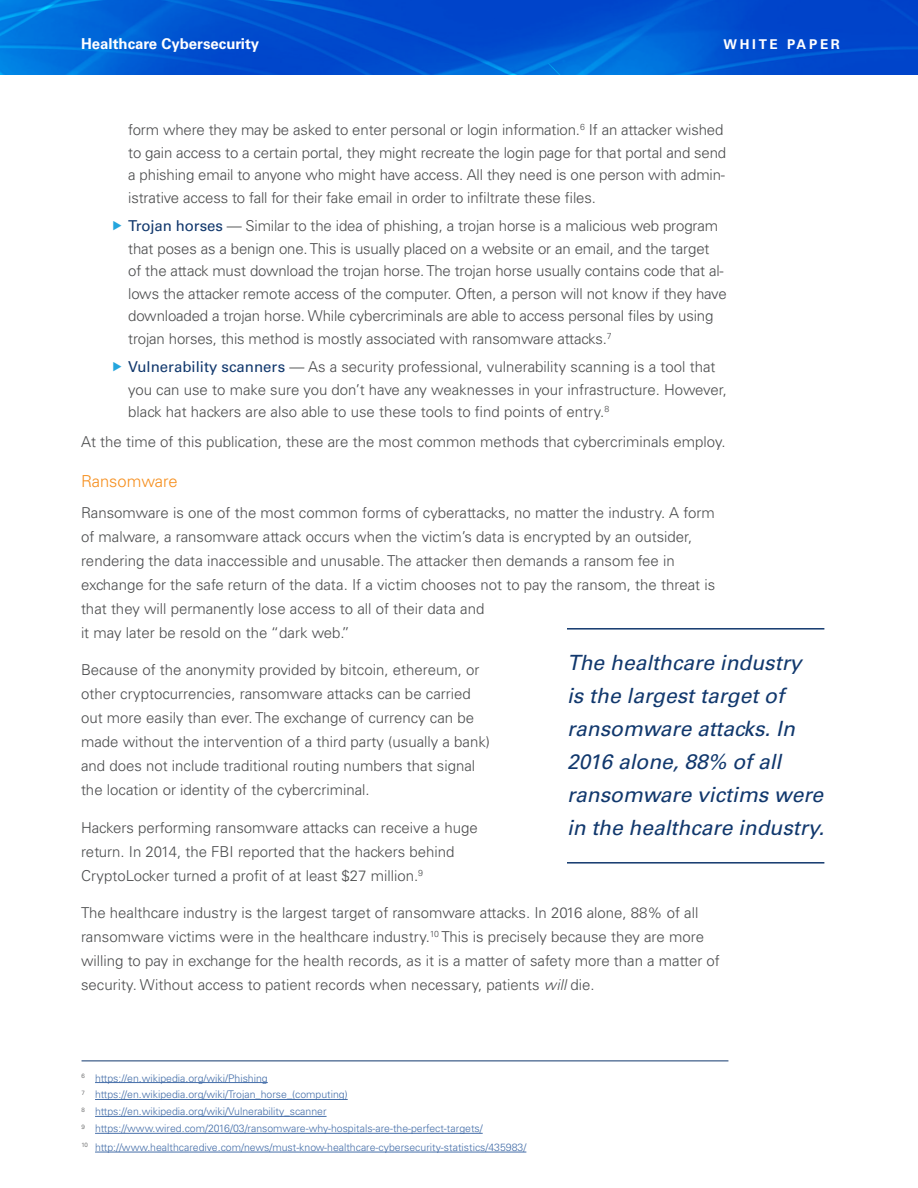
<style>
.page{position:relative;width:918px;height:1188px;background:#fff}
.page>*{position:absolute;margin:0;border:0;box-sizing:border-box;transform-origin:0 0}
.t1{font:italic 21px/33px "Univers LT";color:#11386d}
.t2{font:300 16.5px "Univers LT";color:#f68f1e}
.t3{font:300 15px/24px "Univers LT";color:#4b4c4d}
.t4{font:700 15px "Univers LT";color:#fff}
.t5{font:700 13.5px "Univers LT";letter-spacing:.2em;color:#fff}
.t6{font:300 10.5px/17px "Univers LT";color:#436da8}
.s1{font-weight:400;color:#11386d}
.s2{font-style:italic}
</style>
<div class="page">
<svg style="left:0;top:0;width:918px;height:75px;background:#0056d1"></svg>
<hr style="left:567px;top:628px;width:257px;height:2px;background:#11386d">
<hr style="left:567px;top:862px;width:257px;height:2px;background:#11386d">
<hr style="left:82px;top:1061px;width:646px;height:1px;background:#11386d">
<hr style="left:95px;top:1082px;width:173px;height:1px;background:#436da8">
<hr style="left:95px;top:1099px;width:253px;height:1px;background:#436da8">
<hr style="left:95px;top:1116px;width:232px;height:1px;background:#436da8">
<hr style="left:95px;top:1133px;width:388px;height:1px;background:#436da8">
<hr style="left:95px;top:1152px;width:431px;height:1px;background:#436da8">
<p class="t4" style="left:81px;top:35px;width:180px">Healthcare Cybersecurity</p>
<p class="t5" style="left:724px;top:36px;width:118px">WHITE PAPER</p>
<p class="t3" style="left:128px;top:118px;width:600px;line-height:22.5px">form where they may be asked to enter personal or login information.<sup>6</sup> If an attacker wished to gain access to a certain portal, they might recreate the login page for that portal and send a phishing email to anyone who might have access. All they need is one person with admin&shy;istrative access to fall for their fake email in order to infiltrate these files.</p>
<p class="t3" style="left:128px;top:214px;width:600px;line-height:22.5px"><span class="s1">Trojan horses</span> — Similar to the idea of phishing, a trojan horse is a malicious web program that poses as a benign one. This is usually placed on a website or an email, and the target<br>of the attack must download the trojan horse. The trojan horse usually contains code that al&shy;lows the attacker remote access of the computer. Often, a person will not know if they have downloaded a trojan horse. While cybercriminals are able to access personal files by using trojan horses, this method is mostly associated with ransomware attacks.<sup>7</sup></p>
<p class="t3" style="left:128px;top:355px;width:600px;line-height:22.5px"><span class="s1">Vulnerability scanners</span> — As a security professional, vulnerability scanning is a tool that you can use to make sure you don’t have any weaknesses in your infrastructure. However, black hat hackers are also able to use these tools to find points of entry.<sup>8</sup></p>
<p class="t3" style="left:81px;top:430px;width:646px">At the time of this publication, these are the most common methods that cybercriminals employ.</p>
<p class="t2" style="left:81px;top:471px;width:98px">Ransomware</p>
<p class="t3" style="left:81px;top:501px;width:636px">Ransomware is one of the most common forms of cyberattacks, no matter the industry. A form of malware, a ransomware attack occurs when the victim’s data is encrypted by an outsider, rendering the data inaccessible and unusable. The attacker then demands a ransom fee in exchange for the safe return of the data. If a victim chooses not to pay the ransom, the threat is that they will permanently lose access to all of their data and<br>it may later be resold on the “dark web.”</p>
<p class="t3" style="left:81px;top:658px;width:411px">Because of the anonymity provided by bitcoin, ethereum, or other cryptocurrencies, ransomware attacks can be carried out more easily than ever. The exchange of currency can be made without the intervention of a third party (usually a bank) and does not include traditional routing numbers that signal the location or identity of the cybercriminal.</p>
<p class="t3" style="left:81px;top:816px;width:398px">Hackers performing ransomware attacks can receive a huge return. In 2014, the FBI reported that the hackers behind<br>CryptoLocker turned a profit of at least $27 million.<sup>9</sup></p>
<p class="t3" style="left:81px;top:901px;width:640px">The healthcare industry is the largest target of ransomware attacks. In 2016 alone, 88% of all ransomware victims were in the healthcare industry.<sup>10</sup> This is precisely because they are more willing to pay in exchange for the health records, as it is a matter of safety more than a matter of security. Without access to patient records when necessary, patients <span class="s2">will</span> die.</p>
<h1 class="t1" style="left:567px;top:646px;width:259px">The healthcare industry<br>is the largest target of ransomware attacks. In<br>2016 alone, 88% of all ransomware victims were in the healthcare industry.</h1>
<p class="t6" style="left:82px;top:1069px;width:403px"><sup>6</sup> https://en.wikipedia.org/wiki/Phishing<br><sup>7</sup> https://en.wikipedia.org/wiki/Trojan_horse_(computing)<br><sup>8</sup> https://en.wikipedia.org/wiki/Vulnerability_scanner<br><sup>9</sup> https://www.wired.com/2016/03/ransomware-why-hospitals-are-the-perfect-targets/</p>
<p class="t6" style="left:82px;top:1139px;width:446px"><sup>10</sup> http://www.healthcaredive.com/news/must-know-healthcare-cybersecurity-statistics/435983/</p>
</div>
